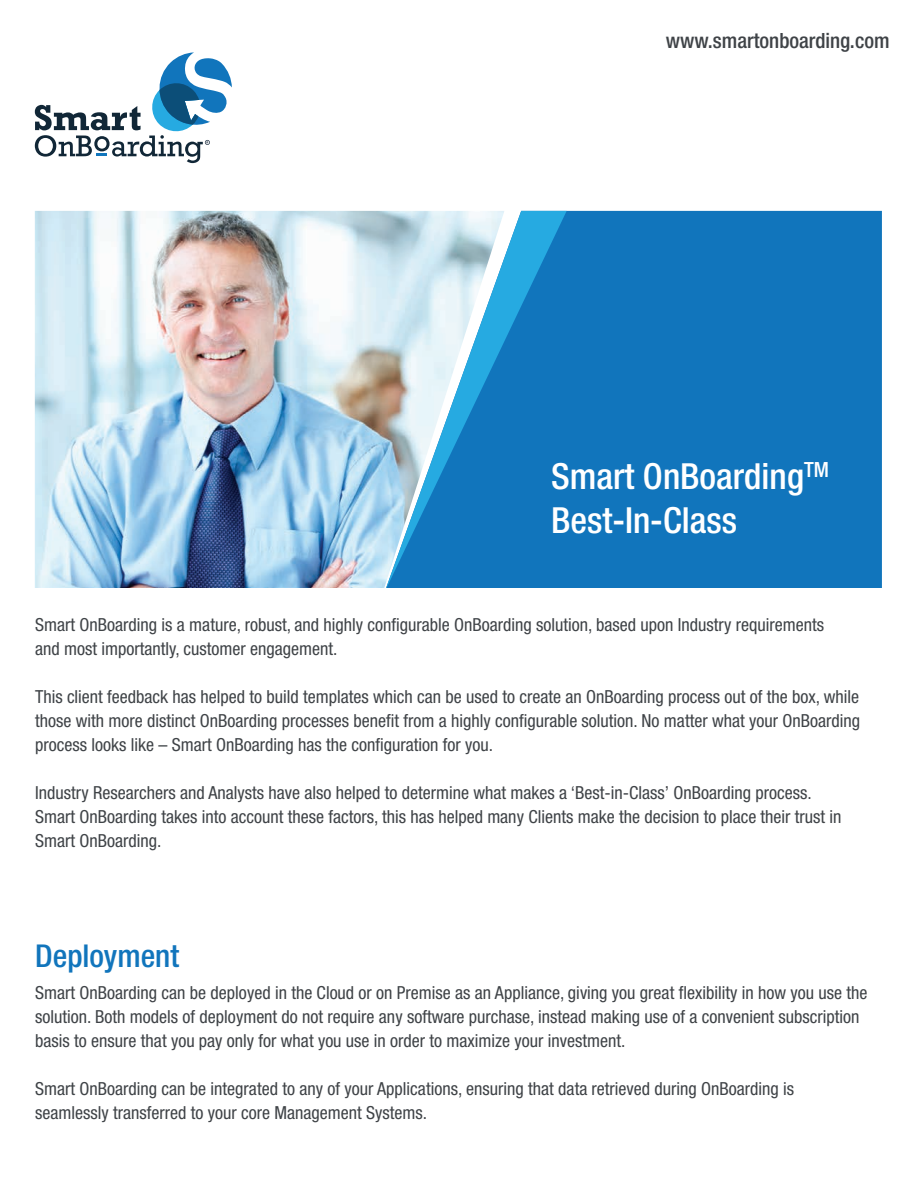
<style>
.page{position:relative;width:918px;height:1188px;background:#fff}
.page>*{position:absolute;margin:0;border:0;box-sizing:border-box;transform-origin:0 0}
.t1{font:500 condensed 36px/43.2px "Helvetica Neue LT Std";color:#fff}
.t2{font:500 condensed 31.5px "Helvetica Neue LT Std";color:#1175bc}
.t3{font:500 condensed 21px "Helvetica Neue LT Std";color:#3f4347}
.t4{font:condensed 18px/24px "Helvetica Neue LT Std";color:#3f4347}
</style>
<div class="page">
<div style="left:567px;top:211px;width:315px;height:377px;background:#1175bc"></div>
<svg style="left:504px;top:211px;width:63px;height:377px;background:#187fc2"></svg>
<svg style="left:35px;top:52px;width:197px;height:111px"></svg>
<img style="left:35px;top:211px;width:469px;height:377px">
<p class="t3" style="left:666px;top:29px;width:225px">www.smartonboarding.com</p>
<h1 class="t1" style="left:551px;top:455px;width:279px">Smart OnBoarding<sup>TM<br></sup>Best-In-Class</h1>
<p class="t4" style="left:35px;top:613px;width:790px">Smart OnBoarding is a mature, robust, and highly configurable OnBoarding solution, based upon Industry requirements and most importantly, customer engagement.</p>
<p class="t4" style="left:35px;top:685px;width:826px;text-align:justify">This client feedback has helped to build templates which can be used to create an OnBoarding process out of the box, while those with more distinct OnBoarding processes benefit from a highly configurable solution. No matter what your OnBoarding process looks like – Smart OnBoarding has the configuration for you.</p>
<p class="t4" style="left:35px;top:781px;width:808px">Industry Researchers and Analysts have also helped to determine what makes a ‘Best-in-Class’ OnBoarding process.<br>Smart OnBoarding takes into account these factors, this has helped many Clients make the decision to place their trust in<br>Smart OnBoarding.</p>
<h2 class="t2" style="left:35px;top:937px;width:145px">Deployment</h2>
<p class="t4" style="left:35px;top:980px;width:834px">Smart OnBoarding can be deployed in the Cloud or on Premise as an Appliance, giving you great flexibility in how you use the solution. Both models of deployment do not require any software purchase, instead making use of a convenient subscription basis to ensure that you pay only for what you use in order to maximize your investment.</p>
<p class="t4" style="left:35px;top:1076px;width:760px">Smart OnBoarding can be integrated to any of your Applications, ensuring that data retrieved during OnBoarding is seamlessly transferred to your core Management Systems.</p>
</div>
